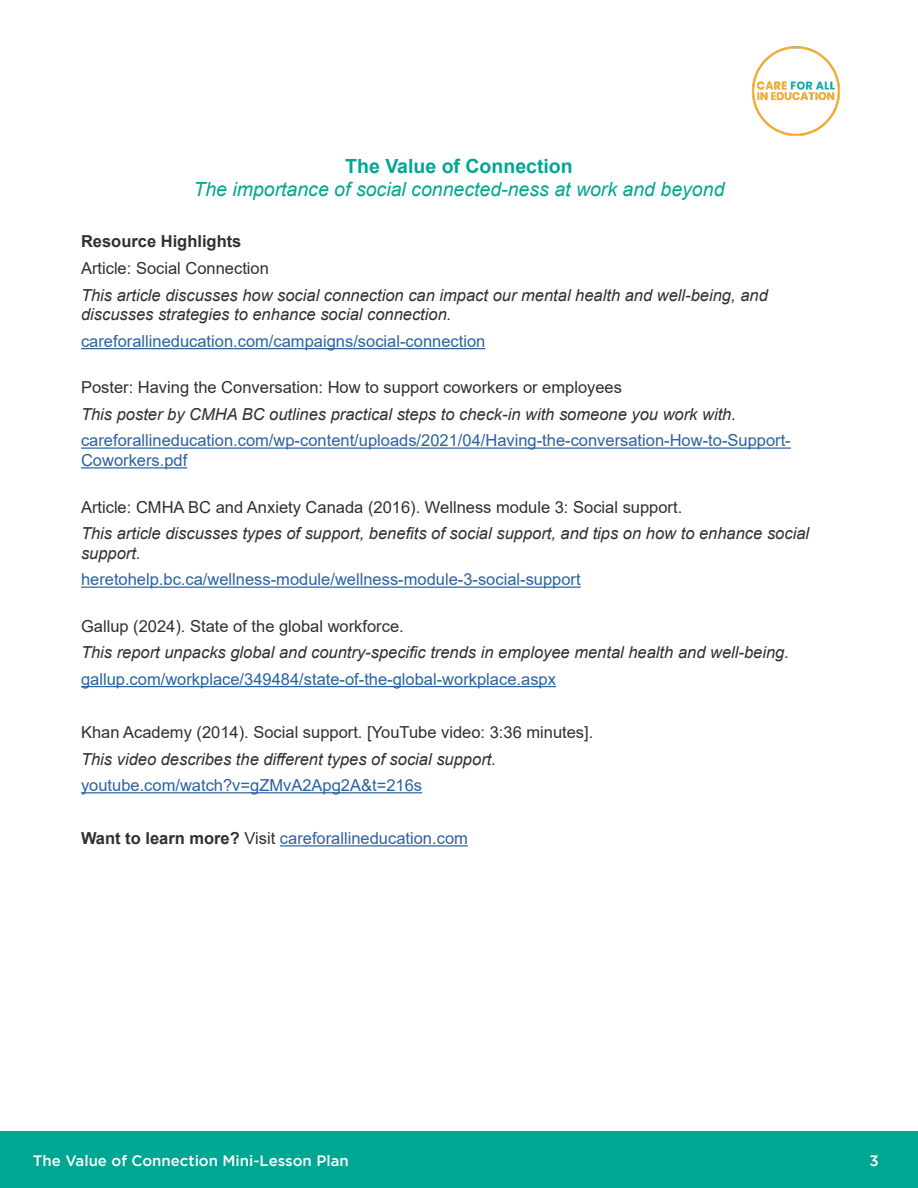
<style>
.page{position:relative;width:918px;height:1188px;background:#fff}
.page>*{position:absolute;margin:0;border:0;box-sizing:border-box;transform-origin:0 0}
.Page_title{font:italic 19.5px "Arial";color:#00a694}
.Page_title-2{font:700 19.5px "Arial";color:#00a694}
.Body_title{font:italic 16.5px/19.8px "Arial";color:#312f30}
.Body_title-2{font:16.5px/19.8px "Arial";color:#2b62a1}
.Body_title-3{font:16.5px "Arial";color:#312f30}
.Body_title-4{font:700 16.5px "Arial";color:#312f30}
.t1{font:500 15px "Gotham";color:#fff}
.s1{font-weight:700;color:#312f30}
.s2{color:#312f30}
</style>
<div class="page">
<hr style="left:81px;top:348px;width:404px;height:1px;background:#2b62a1">
<hr style="left:81px;top:447px;width:710px;height:2px;background:#2b62a1">
<hr style="left:81px;top:467px;width:106px;height:2px;background:#2b62a1">
<hr style="left:81px;top:587px;width:500px;height:1px;background:#2b62a1">
<hr style="left:81px;top:686px;width:475px;height:1px;background:#2b62a1">
<hr style="left:81px;top:792px;width:341px;height:1px;background:#2b62a1">
<hr style="left:280px;top:845px;width:188px;height:2px;background:#2b62a1">
<div style="left:0;top:1131px;width:918px;height:57px;background:#00a694"></div>
<img style="left:752px;top:46px;width:88px;height:90px">
<p class="Page_title-2" style="left:345px;top:152px;width:229px">The Value of Connection</p>
<p class="Page_title" style="left:193px;top:177px;width:533px">The importance of social connected-ness at work and beyond</p>
<p class="Body_title-4" style="left:81px;top:230px;width:162px">Resource Highlights</p>
<p class="Body_title-3" style="left:81px;top:257px;width:189px">Article: Social Connection</p>
<p class="Body_title" style="left:81px;top:285px;width:688px">This article discusses how social connection can impact our mental health and well-being, and discusses strategies to enhance social connection.</p>
<p class="Body_title-2" style="left:81px;top:331px;width:406px">careforallineducation.com/campaigns/social-connection</p>
<p class="Body_title-3" style="left:81px;top:376px;width:543px">Poster: Having the Conversation: How to support coworkers or employees</p>
<p class="Body_title" style="left:81px;top:404px;width:657px">This poster by CMHA BC outlines practical steps to check-in with someone you work with.</p>
<p class="Body_title-2" style="left:81px;top:431px;width:711px">careforallineducation.com/wp-content/uploads/2021/04/Having-the-conversation-How-to-Support-<br>Coworkers.pdf</p>
<p class="Body_title-3" style="left:81px;top:495px;width:603px">Article: CMHA BC and Anxiety Canada (2016). Wellness module 3: Social support.</p>
<p class="Body_title" style="left:81px;top:524px;width:730px">This article discusses types of support, benefits of social support, and tips on how to enhance social support.</p>
<p class="Body_title-2" style="left:81px;top:570px;width:501px">heretohelp.bc.ca/wellness-module/wellness-module-3-social-support</p>
<p class="Body_title-3" style="left:81px;top:615px;width:324px">Gallup (2024). State of the global workforce.</p>
<p class="Body_title" style="left:81px;top:643px;width:709px">This report unpacks global and country-specific trends in employee mental health and well-being.</p>
<p class="Body_title-2" style="left:81px;top:669px;width:477px">gallup.com/workplace/349484/state-of-the-global-workplace.aspx</p>
<p class="Body_title-3" style="left:81px;top:721px;width:514px">Khan Academy (2014). Social support. [YouTube video: 3:36 minutes].</p>
<p class="Body_title" style="left:81px;top:749px;width:417px">This video describes the different types of social support.</p>
<p class="Body_title-2" style="left:81px;top:775px;width:343px">youtube.com/watch?v=gZMvA2Apg2A&amp;t=216s</p>
<p class="Body_title-2" style="left:81px;top:828px;width:388px"><span class="s1">Want to learn more?</span> <span class="s2">Visit</span> careforallineducation.com</p>
<p class="t1" style="left:33px;top:1152px;width:317px">The Value of Connection Mini-Lesson Plan</p>
<p class="t1" style="left:869px;top:1152px;width:11px">3</p>
</div>
